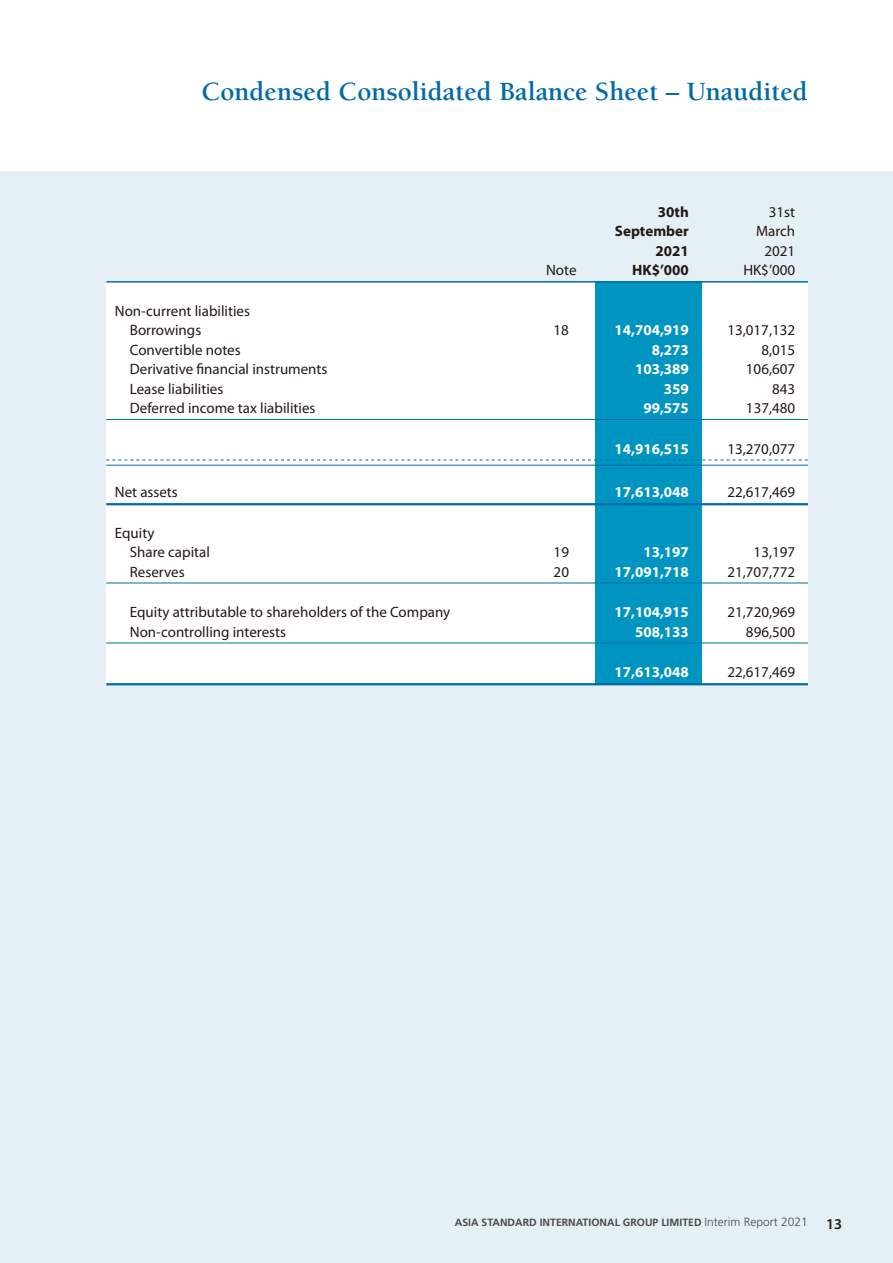
<style>
.page{position:relative;width:893px;height:1263px;background:#fff}
.page>*{position:absolute;margin:0;border:0;box-sizing:border-box;transform-origin:0 0}
.t1{font:700 27px "Berkeley Std";color:#006ba7}
.t2{font:15px/19.5px "Myriad Pro";color:#231916}
.t3{font:700 15px "Myriad Pro";color:#fff}
.t4{font:700 15px "Myriad Pro";color:#231916}
.t5{font:700 10.5px "Frutiger LT Std";color:#4d4a4a}
.s1{font-weight:300;font-size:12px}
.s2{font-family:"Myriad Pro";font-weight:600;font-size:15px;color:#231916}
</style>
<div class="page">
<div style="left:0;top:171px;width:893px;height:1092px;background:#e5eff6"></div>
<div style="left:106px;top:281px;width:702px;height:404px;background:#fff"></div>
<div style="left:595px;top:281px;width:107px;height:404px;background:#0095c1"></div>
<hr style="left:106px;top:281px;width:702px;height:2px;background:#006ba7">
<hr style="left:106px;top:419px;width:702px;height:1px;background:#006ba7">
<hr style="left:106px;top:465px;width:702px;height:1px;background:#006ba7">
<svg style="left:106px;top:460px;width:702px;height:1px"></svg>
<hr style="left:106px;top:503px;width:702px;height:2px;background:#006ba7">
<hr style="left:106px;top:583px;width:702px;height:1px;background:#006ba7">
<hr style="left:106px;top:643px;width:702px;height:1px;background:#006ba7">
<hr style="left:106px;top:683px;width:702px;height:2px;background:#006ba7">
<h1 class="t1" style="left:202px;top:77px;width:608px">Condensed Consolidated Balance Sheet – Unaudited</h1>
<p class="t4" style="left:658px;top:202px;width:32px">30th</p>
<p class="t2" style="left:769px;top:202px;width:28px">31st</p>
<p class="t4" style="left:615px;top:221px;width:75px">September</p>
<p class="t2" style="left:756px;top:221px;width:41px">March</p>
<p class="t4" style="left:656px;top:241px;width:35px">2021</p>
<p class="t2" style="left:764px;top:241px;width:32px">2021</p>
<p class="t2" style="left:130px;top:301px;width:122px;text-indent:-15px">Non-current liabilities<br>Borrowings</p>
<p class="t2" style="left:546px;top:260px;width:32px">Note</p>
<p class="t4" style="left:632px;top:260px;width:58px">HK$’000</p>
<p class="t2" style="left:743px;top:260px;width:53px">HK$’000</p>
<p class="t2" style="left:554px;top:320px;width:17px">18</p>
<p class="t3" style="left:614px;top:320px;width:76px">14,704,919</p>
<p class="t2" style="left:727px;top:320px;width:69px">13,017,132</p>
<p class="t2" style="left:130px;top:340px;width:112px">Convertible notes</p>
<p class="t3" style="left:652px;top:340px;width:39px">8,273</p>
<p class="t2" style="left:761px;top:340px;width:35px">8,015</p>
<p class="t2" style="left:130px;top:359px;width:199px">Derivative financial instruments</p>
<p class="t3" style="left:635px;top:359px;width:55px">103,389</p>
<p class="t2" style="left:746px;top:359px;width:51px">106,607</p>
<p class="t2" style="left:130px;top:379px;width:95px">Lease liabilities</p>
<p class="t3" style="left:664px;top:379px;width:26px">359</p>
<p class="t2" style="left:772px;top:379px;width:25px">843</p>
<p class="t2" style="left:130px;top:398px;width:187px">Deferred income tax liabilities</p>
<p class="t3" style="left:643px;top:398px;width:47px">99,575</p>
<p class="t2" style="left:746px;top:398px;width:51px">137,480</p>
<p class="t3" style="left:614px;top:439px;width:76px">14,916,515</p>
<p class="t2" style="left:727px;top:439px;width:69px">13,270,077</p>
<p class="t2" style="left:115px;top:482px;width:65px">Net assets</p>
<p class="t3" style="left:614px;top:482px;width:76px">17,613,048</p>
<p class="t2" style="left:727px;top:482px;width:69px">22,617,469</p>
<p class="t2" style="left:130px;top:523px;width:82px;text-indent:-15px">Equity<br>Share capital</p>
<p class="t2" style="left:554px;top:542px;width:17px">19</p>
<p class="t3" style="left:643px;top:542px;width:47px">13,197</p>
<p class="t2" style="left:754px;top:542px;width:43px">13,197</p>
<p class="t2" style="left:130px;top:562px;width:56px">Reserves</p>
<p class="t2" style="left:554px;top:562px;width:17px">20</p>
<p class="t3" style="left:614px;top:562px;width:76px">17,091,718</p>
<p class="t2" style="left:727px;top:562px;width:69px">21,707,772</p>
<p class="t2" style="left:130px;top:602px;width:322px">Equity attributable to shareholders of the Company</p>
<p class="t3" style="left:614px;top:602px;width:76px">17,104,915</p>
<p class="t2" style="left:727px;top:602px;width:69px">21,720,969</p>
<p class="t2" style="left:130px;top:622px;width:158px">Non-controlling interests</p>
<p class="t3" style="left:635px;top:622px;width:55px">508,133</p>
<p class="t2" style="left:746px;top:622px;width:51px">896,500</p>
<p class="t3" style="left:614px;top:662px;width:76px">17,613,048</p>
<p class="t2" style="left:727px;top:662px;width:69px">22,617,469</p>
<p class="t5" style="left:455px;top:1216px;width:389px">ASIA STANDARD INTERNATIONAL GROUP LIMITED <span class="s1">Interim Report 2021</span> <span class="s2">13</span></p>
</div>
